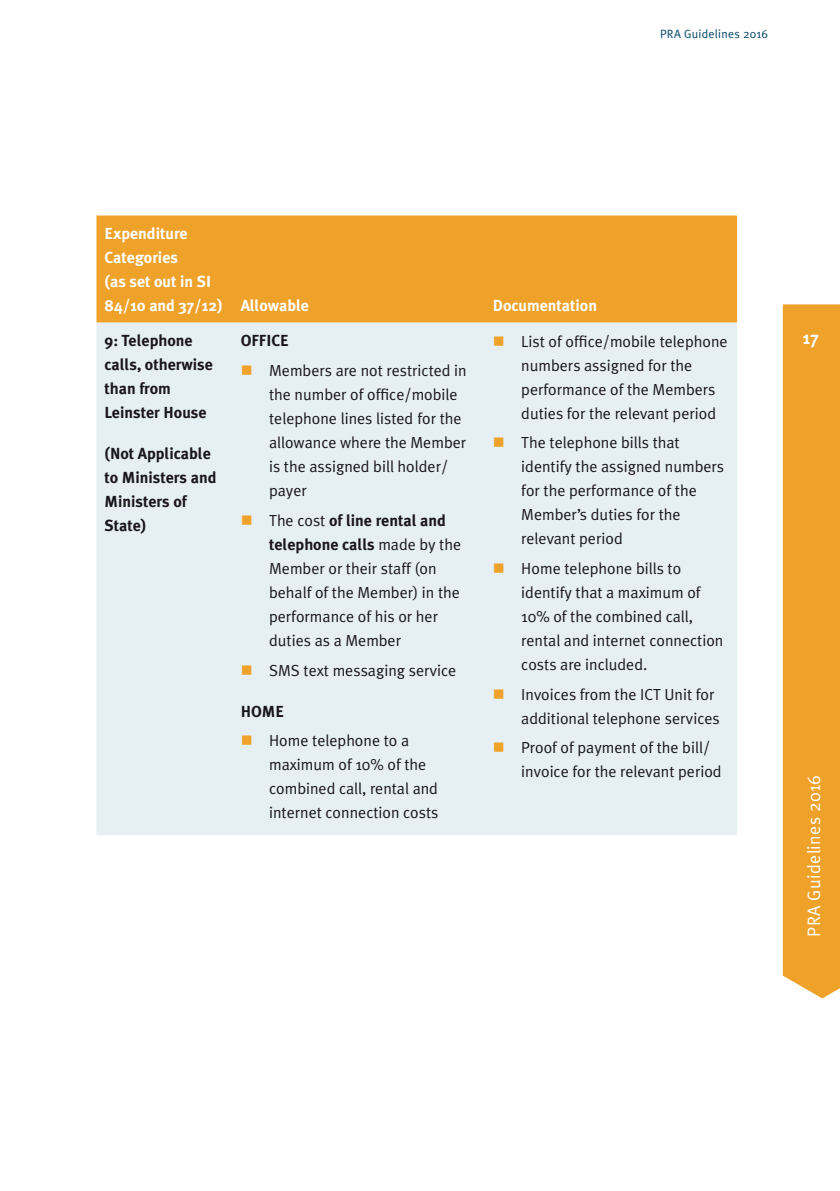
<style>
.page{position:relative;width:840px;height:1191px;background:#fff}
.page>*{position:absolute;margin:0;border:0;box-sizing:border-box;transform-origin:0 0}
.t1{font:18px "Meta Plus Normal";letter-spacing:.02em;color:#fff}
.t2{font:700 18px "Meta Plus";color:#fff}
.t3{font:16px/24px "Meta Plus Normal";color:#1a171c}
.t4{font:700 16px/24px "Meta Plus";color:#1a171c}
.t5{font:700 16px/24px "Meta Plus";color:#fff}
.t6{font:12px "Meta Plus Normal";letter-spacing:.02em;color:#004667}
.s1{color:#efa22a}
.s2{font-family:"Meta Plus Normal";font-weight:400}
</style>
<div class="page">
<div style="left:782px;top:304px;width:57px;height:694px;background:#efa22a"></div>
<div style="left:96px;top:215px;width:640px;height:108px;background:#efa22a"></div>
<div style="left:96px;top:323px;width:640px;height:512px;background:#e6eff3"></div>
<svg style="left:252px;top:376px;width:16px;height:1px"></svg>
<svg style="left:252px;top:526px;width:16px;height:1px"></svg>
<svg style="left:252px;top:675px;width:16px;height:1px"></svg>
<svg style="left:252px;top:746px;width:16px;height:1px"></svg>
<svg style="left:504px;top:347px;width:16px;height:1px"></svg>
<svg style="left:504px;top:448px;width:16px;height:1px"></svg>
<svg style="left:504px;top:574px;width:16px;height:1px"></svg>
<svg style="left:504px;top:699px;width:16px;height:1px"></svg>
<svg style="left:504px;top:753px;width:16px;height:1px"></svg>
<p class="t6" style="left:659px;top:27px;width:109px">PRA Guidelines 2016</p>
<p class="t5" style="left:104px;top:222px;width:206px">Expenditure<br>Categories<br>(as set out in SI<br>84/10 and 37/12) Allowable</p>
<p class="t4" style="left:104px;top:329px;width:110px">9: Telephone calls, otherwise than from<br>Leinster House</p>
<p class="t4" style="left:104px;top:442px;width:113px">(Not Applicable to Ministers and<br>Ministers of<br>State)</p>
<p class="t4" style="left:240px;top:329px;width:50px">OFFICE</p>
<p class="t3" style="left:269px;top:358px;width:199px;text-indent:-28px"><span class="s1">■</span> Members are not restricted in the number of office/mobile telephone lines listed for the allowance where the Member is the assigned bill holder/ payer</p>
<p class="t4" style="left:269px;top:508px;width:193px;text-indent:-28px"><span class="s1">■</span> <span class="s2">The cost</span> of line rental and telephone calls <span class="s2">made by the</span></p>
<p class="t3" style="left:269px;top:556px;width:192px">Member or their staff (on behalf of the Member) in the performance of his or her duties as a Member</p>
<p class="t3" style="left:240px;top:658px;width:217px"><span class="s1">■</span> SMS text messaging service</p>
<p class="t4" style="left:240px;top:699px;width:45px">HOME</p>
<p class="t3" style="left:269px;top:728px;width:171px;text-indent:-28px"><span class="s1">■</span> Home telephone to a maximum of 10% of the combined call, rental and internet connection costs</p>
<p class="t5" style="left:492px;top:294px;width:106px">Documentation</p>
<p class="t3" style="left:521px;top:329px;width:208px;text-indent:-28px"><span class="s1">■</span> List of office/mobile telephone numbers assigned for the performance of the Members duties for the relevant period</p>
<p class="t3" style="left:521px;top:430px;width:204px;text-indent:-28px"><span class="s1">■</span> The telephone bills that identify the assigned numbers for the performance of the<br>Member’s duties for the relevant period</p>
<p class="t3" style="left:521px;top:556px;width:203px;text-indent:-28px"><span class="s1">■</span> Home telephone bills to identify that a maximum of<br>10% of the combined call, rental and internet connection costs are included.</p>
<p class="t3" style="left:521px;top:682px;width:200px;text-indent:-28px"><span class="s1">■</span> Invoices from the ICT Unit for additional telephone services</p>
<p class="t3" style="left:521px;top:735px;width:202px;text-indent:-28px"><span class="s1">■</span> Proof of payment of the bill/ invoice for the relevant period</p>
<p class="t2" style="left:802px;top:327px;width:17px">17</p>
<p class="t1" style="left:803px;top:936px;width:163px;rotate:-90deg">PRA Guidelines 2016</p>
</div>
